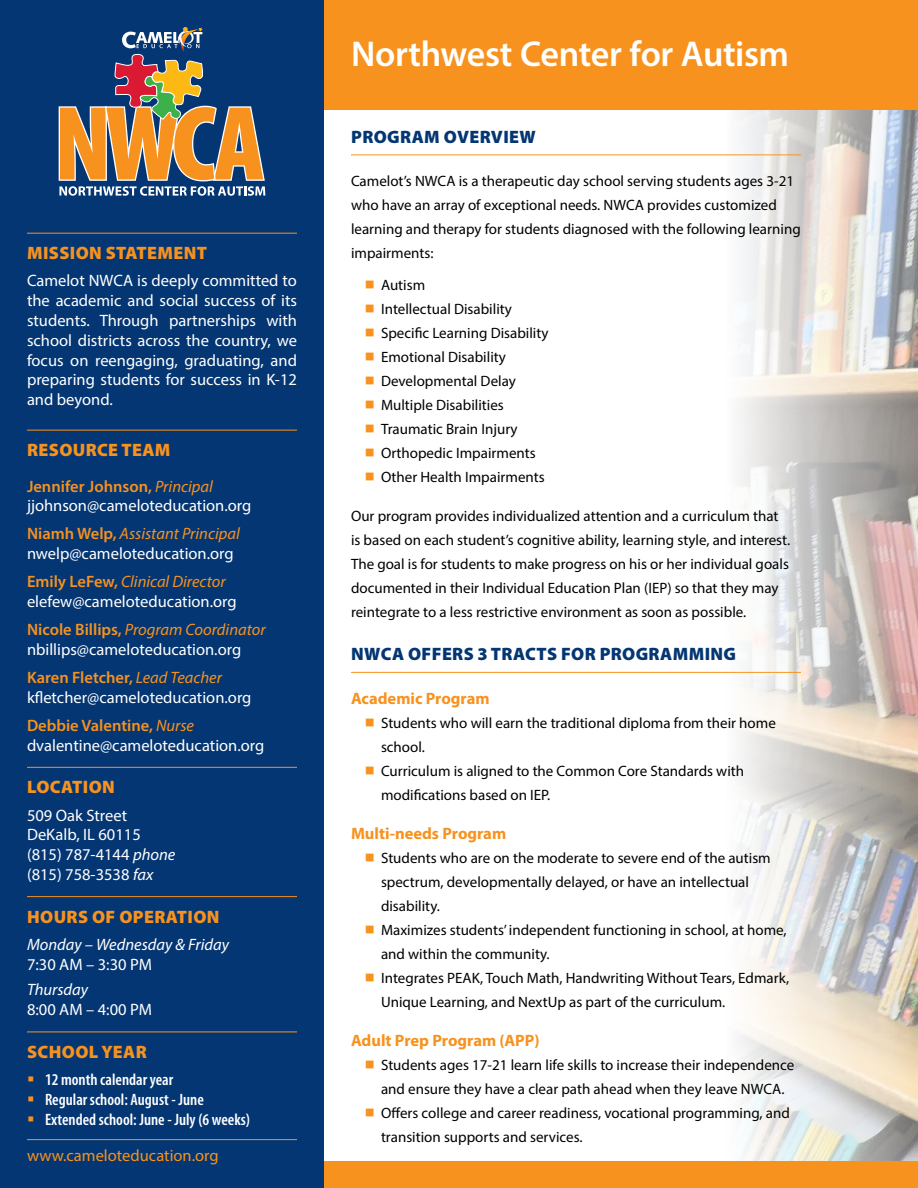
<style>
.page{position:relative;width:918px;height:1188px;background:#fff}
.page>*{position:absolute;margin:0;border:0;box-sizing:border-box;transform-origin:0 0}
.School_Name{font:600 36px "Myriad Pro";letter-spacing:-.01em;color:#fff}
.H1__Sidebar{font:900 18px "Myriad Pro";letter-spacing:.02em;color:#f7921e}
.t1{font:900 18px "Myriad Pro";letter-spacing:.02em;color:#043673}
.P1__Side_Bar{font:16.5px/19.8px "Myriad Pro";color:#fff;text-align:justify}
.School_Info__Sidebar{font:16.5px "Myriad Pro";color:#fff}
.Contact_Name{font:italic 16.5px "Myriad Pro";color:#f7921e}
.t2{font:600 condensed 16.5px "Myriad Pro";color:#fff}
.Contact_Name-2{font:600 16.5px "Myriad Pro";color:#f7921e}
.P1-Address{font:16.5px "Myriad Pro";color:#fff}
.t3{font:700 16.5px "Myriad Pro";color:#f7921e}
.School_Info__Sidebar-2{font:italic 16.5px "Myriad Pro";color:#fff}
.Website__Sidebar{font:16.5px "Myriad Pro";color:#f7921e}
.P1{font:15px/24px "Myriad Pro";color:#000}
.s1{font-weight:400;font-style:italic}
.s2{font-weight:600;font-style:normal}
.s3{font-style:italic}
</style>
<div class="page">
<img style="left:669px;top:110px;width:249px;height:1051px">
<div style="left:0;top:0;width:324px;height:1188px;background:#043673"></div>
<div style="left:324px;top:0;width:594px;height:110px;background:#f7921e"></div>
<div style="left:324px;top:1161px;width:594px;height:27px;background:#f7921e"></div>
<hr style="left:27px;top:233px;width:270px;height:1px;background:#f7921e">
<hr style="left:27px;top:430px;width:270px;height:1px;background:#f7921e">
<hr style="left:27px;top:767px;width:270px;height:1px;background:#f7921e">
<hr style="left:27px;top:896px;width:270px;height:1px;background:#f7921e">
<hr style="left:27px;top:1032px;width:270px;height:1px;background:#f7921e">
<hr style="left:27px;top:1139px;width:270px;height:1px;background:#f7921e">
<hr style="left:351px;top:154px;width:450px;height:1px;background:#f7941e">
<hr style="left:351px;top:672px;width:450px;height:1px;background:#f7941e">
<svg style="left:59px;top:27px;width:206px;height:169px"></svg>
<p class="H1__Sidebar" style="left:27px;top:243px;width:181px">MISSION STATEMENT</p>
<p class="P1__Side_Bar" style="left:27px;top:271px;width:272px">Camelot NWCA is deeply committed to the academic and social success of its students. Through partnerships with school districts across the country, we focus on reengaging, graduating, and preparing students for success in K-12 and beyond.</p>
<p class="H1__Sidebar" style="left:27px;top:440px;width:145px">RESOURCE TEAM</p>
<p class="Contact_Name-2" style="left:27px;top:476px;width:187px">Jennifer Johnson, <span class="s1">Principal</span></p>
<p class="School_Info__Sidebar" style="left:27px;top:496px;width:226px">jjohnson@cameloteducation.org</p>
<p class="Contact_Name" style="left:27px;top:524px;width:214px"><span class="s2">Niamh Welp,</span> Assistant Principal</p>
<p class="School_Info__Sidebar" style="left:27px;top:543px;width:208px">nwelp@cameloteducation.org</p>
<p class="Contact_Name" style="left:27px;top:572px;width:200px"><span class="s2">Emily LeFew,</span> Clinical Director</p>
<p class="School_Info__Sidebar" style="left:27px;top:591px;width:211px">elefew@cameloteducation.org</p>
<p class="Contact_Name" style="left:27px;top:619px;width:240px"><span class="s2">Nicole Billips,</span> Program Coordinator</p>
<p class="School_Info__Sidebar" style="left:27px;top:639px;width:216px">nbillips@cameloteducation.org</p>
<p class="Contact_Name-2" style="left:27px;top:667px;width:196px">Karen Fletcher, <span class="s1">Lead Teacher</span></p>
<p class="School_Info__Sidebar" style="left:27px;top:687px;width:226px">kfletcher@cameloteducation.org</p>
<p class="Contact_Name-2" style="left:27px;top:715px;width:169px">Debbie Valentine, <span class="s1">Nurse</span></p>
<p class="School_Info__Sidebar" style="left:27px;top:735px;width:239px">dvalentine@cameloteducation.org</p>
<p class="H1__Sidebar" style="left:27px;top:777px;width:89px">LOCATION</p>
<p class="P1-Address" style="left:27px;top:805px;width:102px">509 Oak Street</p>
<p class="P1-Address" style="left:27px;top:825px;width:115px">DeKalb, IL 60115</p>
<p class="P1-Address" style="left:27px;top:844px;width:150px">(815) 787-4144 <span class="s3">phone</span></p>
<p class="P1-Address" style="left:27px;top:864px;width:128px">(815) 758-3538 <span class="s3">fax</span></p>
<p class="H1__Sidebar" style="left:27px;top:906px;width:194px">HOURS OF OPERATION</p>
<p class="School_Info__Sidebar-2" style="left:27px;top:934px;width:204px">Monday – Wednesday &amp; Friday</p>
<p class="School_Info__Sidebar" style="left:27px;top:954px;width:127px">7:30 AM – 3:30 PM</p>
<p class="School_Info__Sidebar-2" style="left:27px;top:980px;width:63px">Thursday</p>
<p class="School_Info__Sidebar" style="left:27px;top:999px;width:127px">8:00 AM – 4:00 PM</p>
<p class="H1__Sidebar" style="left:27px;top:1042px;width:121px">SCHOOL YEAR</p>
<p class="t2" style="left:45px;top:1071px;width:130px">12 month calendar year</p>
<p class="t2" style="left:45px;top:1090px;width:160px">Regular school: August - June</p>
<p class="t2" style="left:45px;top:1110px;width:207px">Extended school: June - July (6 weeks)</p>
<p class="Website__Sidebar" style="left:27px;top:1145px;width:193px">www.cameloteducation.org</p>
<p class="School_Name" style="left:351px;top:31px;width:440px">Northwest Center for Autism</p>
<h1 class="t1" style="left:351px;top:126px;width:186px">PROGRAM OVERVIEW</h1>
<p class="P1" style="left:351px;top:169px;width:451px">Camelot’s NWCA is a therapeutic day school serving students ages 3-21 who have an array of exceptional needs. NWCA provides customized learning and therapy for students diagnosed with the following learning impairments:</p>
<p class="P1" style="left:381px;top:273px;width:46px">Autism</p>
<p class="P1" style="left:381px;top:297px;width:133px">Intellectual Disability</p>
<p class="P1" style="left:381px;top:321px;width:169px">Specific Learning Disability</p>
<p class="P1" style="left:381px;top:345px;width:127px">Emotional Disability</p>
<p class="P1" style="left:381px;top:369px;width:136px">Developmental Delay</p>
<p class="P1" style="left:381px;top:393px;width:124px">Multiple Disabilities</p>
<p class="P1" style="left:381px;top:417px;width:138px">Traumatic Brain Injury</p>
<p class="P1" style="left:381px;top:441px;width:156px">Orthopedic Impairments</p>
<p class="P1" style="left:381px;top:465px;width:165px">Other Health Impairments</p>
<p class="P1" style="left:351px;top:504px;width:441px">Our program provides individualized attention and a curriculum that is based on each student’s cognitive ability, learning style, and interest.<br>The goal is for students to make progress on his or her individual goals documented in their Individual Education Plan (IEP) so that they may reintegrate to a less restrictive environment as soon as possible.</p>
<h1 class="t1" style="left:351px;top:644px;width:386px">NWCA OFFERS 3 TRACTS FOR PROGRAMMING</h1>
<h2 class="t3" style="left:351px;top:687px;width:140px">Academic Program</h2>
<p class="P1" style="left:381px;top:710px;width:396px">Students who will earn the traditional diploma from their home school.</p>
<p class="P1" style="left:381px;top:758px;width:365px">Curriculum is aligned to the Common Core Standards with modifications based on IEP.</p>
<h2 class="t3" style="left:351px;top:822px;width:157px">Multi-needs Program</h2>
<p class="P1" style="left:381px;top:845px;width:391px">Students who are on the moderate to severe end of the autism spectrum, developmentally delayed, or have an intellectual disability.</p>
<p class="P1" style="left:381px;top:917px;width:407px">Maximizes students’ independent functioning in school, at home, and within the community.</p>
<p class="P1" style="left:381px;top:965px;width:410px">Integrates PEAK, Touch Math, Handwriting Without Tears, Edmark,<br>Unique Learning, and NextUp as part of the curriculum.</p>
<h2 class="t3" style="left:351px;top:1029px;width:190px">Adult Prep Program (APP)</h2>
<p class="P1" style="left:381px;top:1052px;width:415px">Students ages 17-21 learn life skills to increase their independence and ensure they have a clear path ahead when they leave NWCA.</p>
<p class="P1" style="left:381px;top:1100px;width:410px">Offers college and career readiness, vocational programming, and transition supports and services.</p>
</div>
